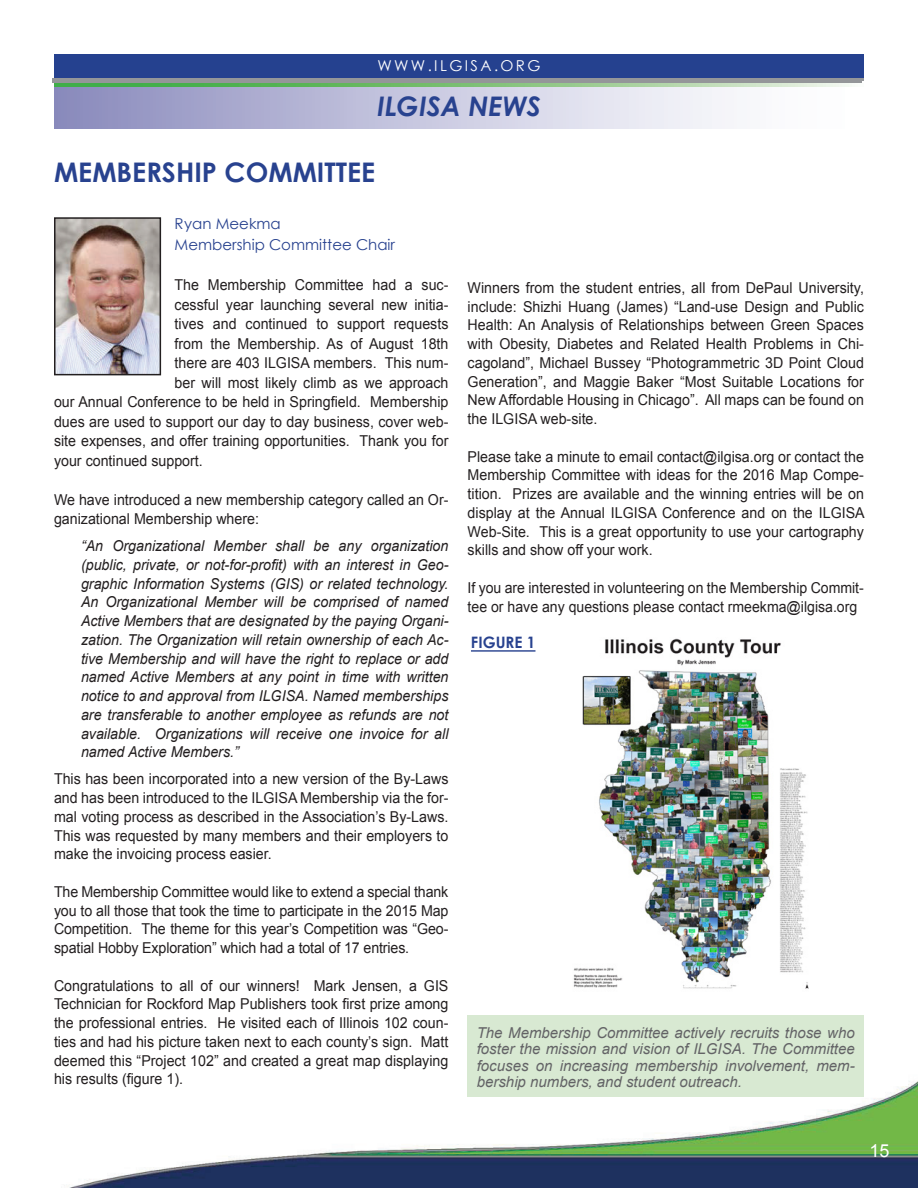
<style>
.page{position:relative;width:918px;height:1188px;background:#fff}
.page>*{position:absolute;margin:0;border:0;box-sizing:border-box;transform-origin:0 0}
.t1{font:700 27px "Century Gothic";color:#28428f}
.t2{font:italic 700 27px "Century Gothic";color:#28428f}
.t3{font:18px "Arial";color:#fff}
.t4{font:700 15.75px "Century Gothic";color:#28428f}
.t5{font:15px/18.8px "Arial";color:#231f20;text-align:justify;scale:.95 1}
.t6{font:italic 15px/18.8px "Arial";color:#231f20;text-align:justify;scale:.95 1}
.t7{font:italic 15px/16.5px "Arial";color:#636366;text-align:justify}
.t8{font:15px/18.8px "Arial";color:#231f20;scale:.94 1}
.t9{font:15px/21px "Century Gothic";color:#28428f}
.t10{font:15px "Century Gothic";letter-spacing:.16em;color:#fff}
</style>
<div class="page">
<img style="left:69px;top:1040px;width:849px;height:148px">
<div style="left:54px;top:54px;width:810px;height:25px;background:#25418f"></div>
<hr style="left:54px;top:79px;width:810px;height:2px;background:#949699">
<hr style="left:52px;top:79px;width:810px;height:4px;background:#949699">
<div style="left:467px;top:1016px;width:396px;height:81px;background:#d8e9d2"></div>
<img style="left:57px;top:220px;width:101px;height:152px">
<div style="left:54px;top:217px;width:107px;height:158px;border:2px solid #231f20"></div>
<img style="left:573px;top:638px;width:236px;height:351px">
<hr style="left:471px;top:650px;width:64px;height:2px;background:#28428f">
<svg style="left:54px;top:83px;width:798px;height:5px"></svg>
<div style="left:54px;top:88px;width:810px;height:40px;background:linear-gradient(to right,#8d8ebe,#fff)"></div>
<p class="t10" style="left:377px;top:57px;width:165px">WWW.ILGISA.ORG</p>
<h1 class="t2" style="left:377px;top:89px;width:165px">ILGISA NEWS</h1>
<h1 class="t1" style="left:54px;top:155px;width:93px">MEMBERSHIP</h1>
<h1 class="t1" style="left:225px;top:155px;width:38px">COMMITTEE</h1>
<p class="t9" style="left:175px;top:212px;width:222px">Ryan Meekma<br>Membership Committee Chair</p>
<p class="t5" style="left:175px;top:276px;width:290px">The Membership Committee had a suc-</p>
<p class="t5" style="left:175px;top:295px;width:290px">cessful year launching several new initia-</p>
<p class="t5" style="left:175px;top:315px;width:290px">tives and continued to support requests</p>
<p class="t5" style="left:175px;top:334px;width:290px">from the Membership. As of August 18th</p>
<p class="t5" style="left:175px;top:354px;width:290px">there are 403 ILGISA members. This num-</p>
<p class="t5" style="left:175px;top:373px;width:290px">ber will most likely climb as we approach</p>
<p class="t5" style="left:54px;top:393px;width:417px">our Annual Conference to be held in Springfield. Membership</p>
<p class="t5" style="left:54px;top:412px;width:417px">dues are used to support our day to day business, cover web-</p>
<p class="t5" style="left:54px;top:432px;width:417px">site expenses, and offer training opportunities. Thank you for</p>
<p class="t5" style="left:54px;top:451px;width:158px">your continued support.</p>
<p class="t5" style="left:54px;top:490px;width:417px;line-height:19.5px">We have introduced a new membership category called an Or&shy;ganizational Membership where:</p>
<p class="t6" style="left:81px;top:537px;width:388px">“An Organizational Member shall be any organization (public, private, or not-for-profit) with an interest in Geo&shy;graphic Information Systems (GIS) or related technology.<br>An Organizational Member will be comprised of named Active Members that are designated by the paying Organi&shy;zation. The Organization will retain ownership of each Ac&shy;tive Membership and will have the right to replace or add named Active Members at any point in time with written notice to and approval from ILGISA. Named memberships are transferable to another employee as refunds are not available. Organizations will receive one invoice for all named Active Members.”</p>
<p class="t5" style="left:54px;top:770px;width:417px">This has been incorporated into a new version of the By-Laws and has been introduced to the ILGISA Membership via the for&shy;mal voting process as described in the Association’s By-Laws.<br>This was requested by many members and their employers to make the invoicing process easier.</p>
<p class="t5" style="left:54px;top:882px;width:417px">The Membership Committee would like to extend a special thank you to all those that took the time to participate in the 2015 Map Competition. The theme for this year’s Competition was “Geo&shy;spatial Hobby Exploration” which had a total of 17 entries.</p>
<p class="t5" style="left:54px;top:976px;width:417px">Congratulations to all of our winners! Mark Jensen, a GIS Technician for Rockford Map Publishers took first prize among the professional entries. He visited each of Illinois 102 coun&shy;ties and had his picture taken next to each county’s sign. Matt deemed this “Project 102” and created a great map displaying his results (figure 1).</p>
<p class="t5" style="left:468px;top:278px;width:419px">Winners from the student entries, all from DePaul University, include: Shizhi Huang (James) “Land-use Design and Public Health: An Analysis of Relationships between Green Spaces with Obesity, Diabetes and Related Health Problems in Chi&shy;cagoland”, Michael Bussey “Photogrammetric 3D Point Cloud Generation”, and Maggie Baker “Most Suitable Locations for New Affordable Housing in Chicago”. All maps can be found on the ILGISA web-site.</p>
<p class="t5" style="left:468px;top:447px;width:420px">Please take a minute to email contact@ilgisa.org or contact the Membership Committee with ideas for the 2016 Map Compe&shy;tition. Prizes are available and the winning entries will be on display at the Annual ILGISA Conference and on the ILGISA Web-Site. This is a great opportunity to use your cartography skills and show off your work.</p>
<p class="t8" style="left:468px;top:578px;width:423px">If you are interested in volunteering on the Membership Commit&shy;tee or have any questions please contact rmeekma@ilgisa.org</p>
<p class="t4" style="left:471px;top:632px;width:66px">FIGURE 1</p>
<p class="t7" style="left:477px;top:1025px;width:379px">The Membership Committee actively recruits those who foster the mission and vision of ILGISA. The Committee focuses on increasing membership involvement, mem&shy;bership numbers, and student outreach.</p>
<p class="t3" style="left:869px;top:1139px;width:22px">15</p>
</div>
